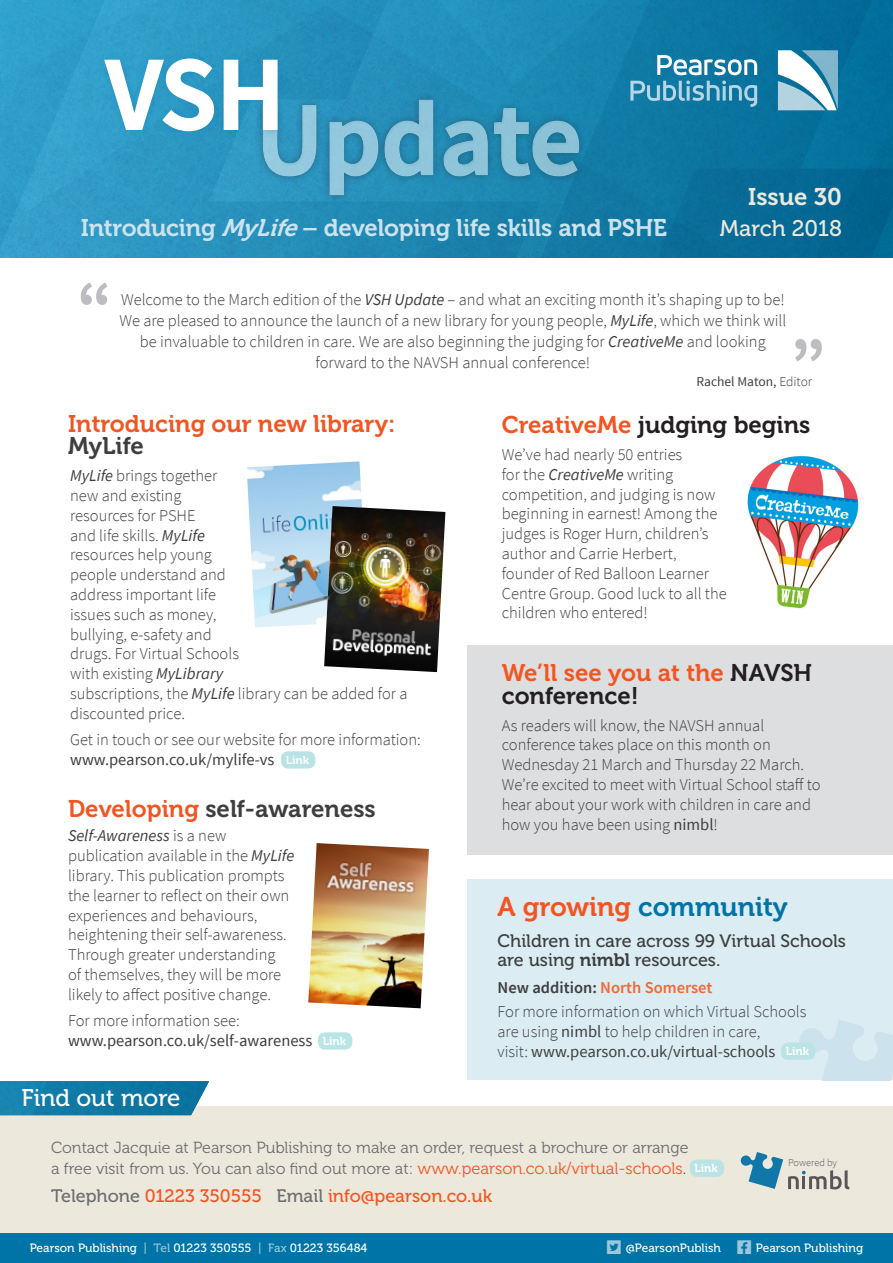
<style>
.page{position:relative;width:893px;height:1263px;background:#fff}
.page>*{position:absolute;margin:0;border:0;box-sizing:border-box;transform-origin:0 0}
.t1{font:27px "Museo 700";color:#0074a6}
.t2{font:24px/22.8px "Museo 700";color:#f15622}
.strap{font:24px "Museo 700";letter-spacing:-.01em;color:#cce3ed}
.t3{font:24px "Museo 500";color:#f15622}
.t4{font:24px "Museo 700";color:#3e3e3f}
.t5{font:24px "Museo 700";color:#231f20}
.t6{font:24px "Museo 500";color:#fff}
.t7{font:24px "Museo 700";color:#ece8dc}
.t8{font:22.5px "Museo 500";letter-spacing:-.005em;color:#ece8dc}
.text{font:18px/19.8px "Museo 500";color:#3e3e3f}
.bullet{font:18px "Museo 500";color:#f15622}
.text-2{font:300 16.5px/19.8px "Source Sans Pro";color:#3e3e3f}
.first_paragraph{font:300 16.5px/21px "Source Sans Pro";color:#3e3e3f;text-align:center}
.text-3{font:16.5px/19.8px "Source Sans Pro";color:#3e3e3f}
.text-4{font:600 16.5px "Source Sans Pro";color:#f26830}
.bullet-2{font:16.05px/20.4px "Museo 300";color:#6c6d70}
.attribution{font:13.5px "Source Sans Pro";color:#3e3e3f}
.t9{font:12px "Museo 500";color:#fff}
.t10{font:300 10.35px "Source Sans Pro";color:#5b555a}
.s1{font-style:italic}
.s2{font-weight:400;font-style:italic}
.s3{font-weight:300}
.s4{color:#3e3e3f}
.s5{font-weight:400}
.s6{font-family:"Museo 700";font-weight:400;font-size:11.4px;color:#fff}
.s7{color:#f15622}
.s8{font-family:"Museo 700";font-size:11.4px;color:#fff}
.s9{color:#231f20}
.s10{font-family:"Museo 700"}
.s11{font-size:16.5px;color:#f15622}
.s12{color:#6c6d70}
.s13{color:#99c7db}
.s14{font-family:"Twitface";font-size:19.5px;color:#99c7db}
</style>
<div class="page">
<img style="left:0;top:0;width:893px;height:258px">
<div style="left:254px;top:91px;width:333px;height:113px;background:#231f20;opacity:.7"></div>
<div style="left:98px;top:52px;width:188px;height:88px;background:#2f9bc7"></div>
<svg style="left:103px;top:58px;width:477px;height:137px"></svg>
<div style="left:0;top:1107px;width:893px;height:156px;background:#ece8dc"></div>
<div style="left:0;top:1233px;width:893px;height:30px;background:#0074a6"></div>
<svg style="left:778px;top:50px;width:60px;height:60px"></svg>
<svg style="left:630px;top:55px;width:127px;height:52px"></svg>
<svg style="left:741px;top:1152px;width:108px;height:37px"></svg>
<img style="left:0;top:1081px;width:209px;height:34px">
<div style="left:468px;top:645px;width:425px;height:210px;background:#dddee0"></div>
<div style="left:468px;top:879px;width:425px;height:201px;background:#dbecf3"></div>
<svg style="left:799px;top:1020px;width:94px;height:60px"></svg>
<div style="left:281px;top:751px;width:34px;height:17px;background:#bbe3e5;border-radius:7px"></div>
<div style="left:318px;top:1032px;width:34px;height:17px;background:#b9e5e7;border-radius:7px"></div>
<div style="left:781px;top:1042px;width:34px;height:18px;background:#bbe3e5;border-radius:7px"></div>
<svg style="left:81px;top:282px;width:26px;height:23px"></svg>
<svg style="left:795px;top:339px;width:27px;height:22px"></svg>
<div style="left:690px;top:1159px;width:34px;height:18px;background:#bbe3e5;border-radius:7px"></div>
<img style="left:308px;top:843px;width:121px;height:165px">
<svg style="left:247px;top:461px;width:115px;height:167px"></svg>
<img style="left:324px;top:506px;width:121px;height:166px">
<img style="left:747px;top:455px;width:112px;height:154px">
<p class="strap" style="left:81px;top:214px;width:588px">Introducing <span class="s1">MyLife</span>– developing life skills and PSHE</p>
<p class="t7" style="left:748px;top:183px;width:95px">Issue 30</p>
<p class="t8" style="left:720px;top:216px;width:123px">March 2018</p>
<p class="first_paragraph" style="left:119px;top:289px;width:668px">Welcome to the March edition of the <span class="s2">VSH Update</span> – and what an exciting month it’s shaping up to be!<br>We are pleased to announce the launch of a new library for young people, <span class="s2">MyLife</span>, which we think will be invaluable to children in care. We are also beginning the judging for <span class="s2">CreativeMe</span> and looking forward to the NAVSH annual conference!</p>
<p class="attribution" style="left:696px;top:373px;width:117px">Rachel Maton, <span class="s3">Editor</span></p>
<p class="t2" style="left:68px;top:412px;width:329px">Introducing our new library:<br><span class="s4">MyLife</span></p>
<p class="text-2" style="left:70px;top:466px;width:339px"><span class="s2">MyLife</span> brings together<br>new and existing<br>resources for PSHE<br>and life skills. <span class="s2">MyLife<br></span>resources help young<br>people understand and<br>address important life<br>issues such as money,<br>bullying, e-safety and<br>drugs. For Virtual Schools<br>with existing <span class="s2">MyLibrary<br></span>subscriptions, the <span class="s2">MyLife</span> library can be added for a discounted price.</p>
<p class="text-2" style="left:70px;top:730px;width:352px">Get in touch or see our website for more information: <span class="s5">www.pearson.co.uk/mylife-vs</span> <span class="s6">Link</span></p>
<p class="t4" style="left:68px;top:796px;width:309px"><span class="s7">Developing</span> self-awareness</p>
<p class="text-2" style="left:68px;top:826px;width:228px"><span class="s2">Self-Awareness</span> is a new publication available in the <span class="s2">MyLife </span>library. This publication prompts the learner to reflect on their own experiences and behaviours, heightening their self-awareness.<br>Through greater understanding<br>of themselves, they will be more likely to affect positive change.</p>
<p class="text-3" style="left:68px;top:1011px;width:280px"><span class="s3">For more information see: </span>www.pearson.co.uk/self-awareness <span class="s8">Link</span></p>
<p class="t5" style="left:502px;top:411px;width:310px"><span class="s7">CreativeMe</span> judging begins</p>
<p class="text-2" style="left:502px;top:445px;width:226px">We’ve had nearly 50 entries<br>for the <span class="s2">CreativeMe</span> writing competition, and judging is now beginning in earnest! Among the judges is Roger Hurn, children’s author and Carrie Herbert, founder of Red Balloon Learner<br>Centre Group. Good luck to all the children who entered!</p>
<p class="t2" style="left:502px;top:661px;width:312px">We’ll see you at the <span class="s9">NAVSH conference!</span></p>
<p class="text-2" style="left:502px;top:715px;width:320px">As readers will know, the NAVSH annual conference takes place on this month on Wednesday 21 March and Thursday 22 March.<br>We’re excited to meet with Virtual School staff to hear about your work with children in care and how you have been using <span class="s5">nimbl</span>!</p>
<p class="t1" style="left:497px;top:892px;width:292px"><span class="s7">A growing</span> community</p>
<p class="text" style="left:497px;top:931px;width:350px">Children in care across 99 Virtual Schools are using <span class="s10">nimbl</span> resources.</p>
<p class="text-4" style="left:497px;top:977px;width:216px"><span class="s4">New addition:</span> North Somerset</p>
<p class="text-2" style="left:497px;top:1002px;width:313px">For more information on which Virtual Schools are using <span class="s5">nimbl</span> to help children in care,<br>visit: <span class="s5">www.pearson.co.uk/virtual-schools</span> <span class="s6">Link</span></p>
<h2 class="t6" style="left:22px;top:1085px;width:160px">Find out more</h2>
<p class="bullet-2" style="left:51px;top:1138px;width:668px">Contact Jacquie at Pearson Publishing to make an order, request a brochure or arrange<br>a free visit from us. You can also find out more at: <span class="s11">www.pearson.co.uk/virtual-schools</span><span class="s4">.</span> <span class="s8">Link</span></p>
<p class="bullet" style="left:51px;top:1186px;width:443px"><span class="s12">Telephone</span> 01223 350555 <span class="s12">Email</span> info@pearson.co.uk</p>
<p class="t10" style="left:788px;top:1156px;width:51px">Powered by</p>
<h2 class="t3" style="left:47px;top:1182px;width:399px">www.pearson.co.uk/virtual-schools</h2>
<p class="t9" style="left:30px;top:1241px;width:339px">Pearson Publishing <span class="s13">| Tel</span> 01223 350555 <span class="s13">| Fax</span> 01223 356484</p>
<p class="t9" style="left:606px;top:1241px;width:258px"><span class="s14">T</span> @PearsonPublish <span class="s14">F</span> Pearson Publishing</p>
</div>
